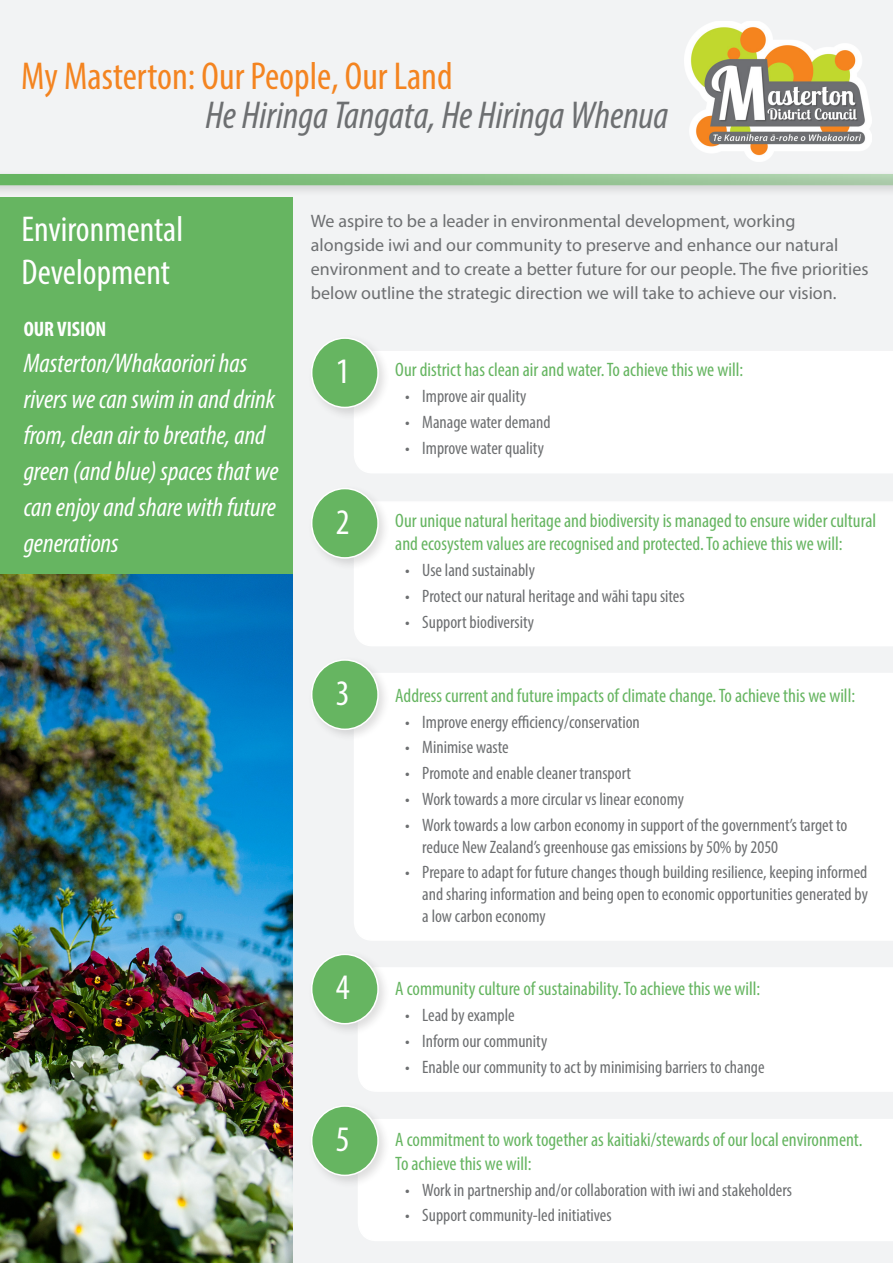
<style>
.page{position:relative;width:893px;height:1263px;background:#f2f3f4}
.page>*{position:absolute;margin:0;border:0;box-sizing:border-box;transform-origin:0 0}
.t1{font:italic condensed 39px "Myriad Pro";color:#6d6f71}
.t2{font:condensed 39px "Myriad Pro";color:#f48420}
.t3{font:condensed 36px/43.2px "Myriad Pro";color:#fff}
.t4{font:italic condensed 27px/36px "Myriad Pro";color:#fff}
.t5{font:700 condensed 21px "Myriad Pro";color:#fff}
.t6{font:condensed 19.5px/23.4px "Myriad Pro";color:#66b561}
.t7{font:condensed 18px/21.6px "Myriad Pro";color:#6d6f71}
.t8{font:18px/24px "Myriad Pro";color:#6d6f71}
</style>
<div class="page">
<img style="left:0;top:574px;width:293px;height:689px">
<div style="left:0;top:198px;width:293px;height:376px;background:#66b561"></div>
<svg style="left:354px;top:351px;width:539px;height:122px"></svg>
<img style="left:685px;top:21px;width:187px;height:140px">
<div style="left:307px;top:334px;width:84px;height:86px;background:#231f20;opacity:.15"></div>
<div style="left:312px;top:338px;width:66px;height:69px;background:#66b561;border-radius:50%"></div>
<div style="left:311px;top:337px;width:68px;height:71px;border:2px solid #fff;border-radius:50%"></div>
<svg style="left:354px;top:501px;width:539px;height:145px"></svg>
<div style="left:307px;top:484px;width:84px;height:87px;background:#231f20;opacity:.15"></div>
<div style="left:312px;top:488px;width:66px;height:70px;background:#66b561;border-radius:50%"></div>
<div style="left:311px;top:488px;width:68px;height:71px;border:2px solid #fff;border-radius:50%"></div>
<svg style="left:354px;top:673px;width:539px;height:268px"></svg>
<div style="left:307px;top:656px;width:84px;height:86px;background:#231f20;opacity:.15"></div>
<div style="left:312px;top:660px;width:66px;height:69px;background:#66b561;border-radius:50%"></div>
<div style="left:311px;top:659px;width:68px;height:71px;border:2px solid #fff;border-radius:50%"></div>
<svg style="left:358px;top:967px;width:535px;height:125px"></svg>
<div style="left:307px;top:950px;width:84px;height:86px;background:#231f20;opacity:.15"></div>
<div style="left:312px;top:954px;width:66px;height:70px;background:#66b561;border-radius:50%"></div>
<div style="left:311px;top:953px;width:68px;height:71px;border:2px solid #fff;border-radius:50%"></div>
<svg style="left:358px;top:1119px;width:535px;height:122px"></svg>
<div style="left:307px;top:1102px;width:84px;height:86px;background:#231f20;opacity:.15"></div>
<div style="left:312px;top:1106px;width:66px;height:69px;background:#66b561;border-radius:50%"></div>
<div style="left:311px;top:1105px;width:68px;height:71px;border:2px solid #fff;border-radius:50%"></div>
<div style="left:0;top:170px;width:893px;height:27px;background:#231f20;opacity:.15"></div>
<svg style="left:0;top:174px;width:893px;height:11px;background:#8ac187"></svg>
<h1 class="t2" style="left:21px;top:52px;width:433px">My Masterton: Our People, Our Land</h1>
<h1 class="t1" style="left:205px;top:92px;width:464px">He Hiringa Tangata, He Hiringa Whenua</h1>
<h2 class="t3" style="left:22px;top:207px;width:163px">Environmental<br>Development</h2>
<p class="t5" style="left:24px;top:316px;width:84px">OUR VISION</p>
<h3 class="t4" style="left:24px;top:345px;width:256px">Masterton/Whakaoriori has rivers we can swim in and drink from, clean air to breathe, and green (and blue) spaces that we can enjoy and share with future generations</h3>
<p class="t8" style="left:311px;top:209px;width:559px">We aspire to be a leader in environmental development, working alongside iwi and our community to preserve and enhance our natural environment and to create a better future for our people. The five priorities below outline the strategic direction we will take to achieve our vision.</p>
<h2 class="t3" style="left:336px;top:349px;width:15px">1</h2>
<p class="t6" style="left:395px;top:358px;width:349px">Our district has clean air and water. To achieve this we will:</p>
<p class="t7" style="left:405px;top:385px;width:123px">• Improve air quality</p>
<p class="t7" style="left:405px;top:411px;width:147px">• Manage water demand</p>
<p class="t7" style="left:405px;top:437px;width:140px">• Improve water quality</p>
<h2 class="t3" style="left:336px;top:500px;width:15px">2</h2>
<p class="t6" style="left:395px;top:508px;width:482px">Our unique natural heritage and biodiversity is managed to ensure wider cultural and ecosystem values are recognised and protected. To achieve this we will:</p>
<p class="t7" style="left:405px;top:559px;width:131px">• Use land sustainably</p>
<p class="t7" style="left:405px;top:585px;width:281px">• Protect our natural heritage and wāhi tapu sites</p>
<p class="t7" style="left:405px;top:611px;width:130px">• Support biodiversity</p>
<h2 class="t3" style="left:336px;top:671px;width:15px">3</h2>
<p class="t6" style="left:395px;top:683px;width:461px">Address current and future impacts of climate change. To achieve this we will:</p>
<p class="t7" style="left:405px;top:710px;width:236px">• Improve energy efficiency/conservation</p>
<p class="t7" style="left:405px;top:736px;width:105px">• Minimise waste</p>
<p class="t7" style="left:405px;top:762px;width:227px">• Promote and enable cleaner transport</p>
<p class="t7" style="left:405px;top:788px;width:280px">• Work towards a more circular vs linear economy</p>
<p class="t7" style="left:422px;top:814px;width:427px;text-indent:-17px">• Work towards a low carbon economy in support of the government’s target to reduce New Zealand’s greenhouse gas emissions by 50% by 2050</p>
<p class="t7" style="left:422px;top:861px;width:447px;text-align:justify;text-indent:-17px">• Prepare to adapt for future changes though building resilience, keeping informed and sharing information and being open to economic opportunities generated by a low carbon economy</p>
<h2 class="t3" style="left:336px;top:965px;width:15px">4</h2>
<p class="t6" style="left:395px;top:977px;width:367px">A community culture of sustainability. To achieve this we will:</p>
<p class="t7" style="left:405px;top:1004px;width:111px">• Lead by example</p>
<p class="t7" style="left:405px;top:1030px;width:143px">• Inform our community</p>
<p class="t7" style="left:405px;top:1056px;width:361px">• Enable our community to act by minimising barriers to change</p>
<h2 class="t3" style="left:336px;top:1117px;width:15px">5</h2>
<p class="t6" style="left:395px;top:1128px;width:469px">A commitment to work together as kaitiaki/stewards of our local environment.<br>To achieve this we will:</p>
<p class="t7" style="left:405px;top:1178px;width:388px">• Work in partnership and/or collaboration with iwi and stakeholders</p>
<p class="t7" style="left:405px;top:1204px;width:208px">• Support community-led initiatives</p>
</div>
